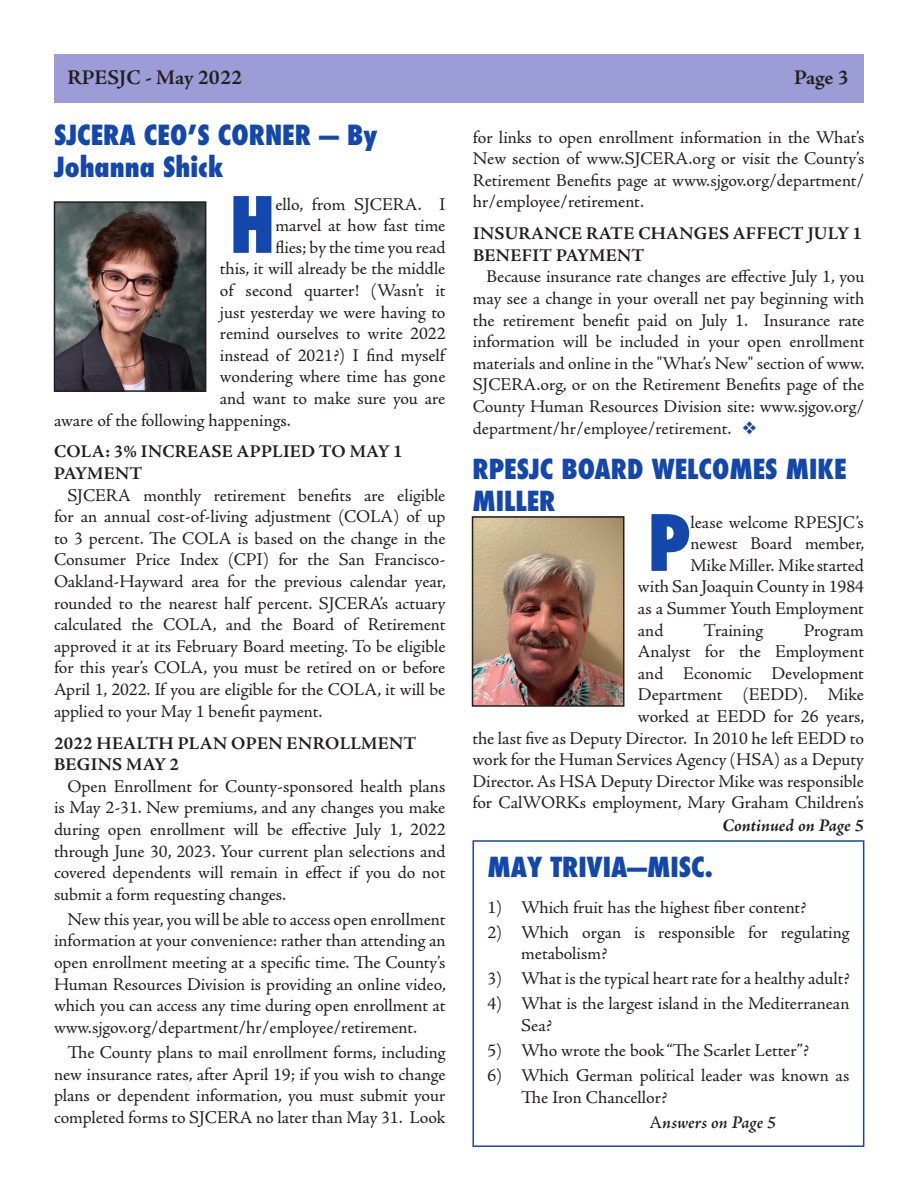
<style>
.page{position:relative;width:918px;height:1188px;background:#fff}
.page>*{position:absolute;margin:0;border:0;box-sizing:border-box;transform-origin:0 0}
.Body{font:800 condensed 75.3px "Futura";color:#1447ac}
.t1{font:800 condensed 27px/32.4px "Futura";color:#1447ac}
.t2{font:800 condensed 26.85px/32.2px "Futura";color:#1447ac}
.t3{font:700 21px "Adobe Jenson Pro";color:#231f20}
.Body-2{font:18px/21.6px "Adobe Jenson Pro";letter-spacing:-.005em;color:#231f20;text-align:justify}
.Bullet{font:18px/21.6px "Adobe Jenson Pro";letter-spacing:-.005em;color:#231f20}
.Subhead{font:700 18px/21.6px "Adobe Jenson Pro";letter-spacing:.015em;color:#231f20}
.Jump_line{font:italic 700 18px "Adobe Jenson Pro";letter-spacing:-.005em;color:#231f20}
.Bullet-2{font:italic 600 18px "Adobe Jenson Pro";letter-spacing:-.005em;color:#231f20}
.s1{font-size:26.85px}
.s2{color:#1447ac}
.s3{font-weight:400;font-style:normal}
</style>
<div class="page">
<div style="left:54px;top:54px;width:810px;height:48px;background:#9c9dd6"></div>
<div style="left:472px;top:840px;width:392px;height:307px;border:2px solid #1447ac"></div>
<img style="left:57px;top:204px;width:146px;height:185px">
<div style="left:54px;top:201px;width:152px;height:191px;border:2px solid #231f20"></div>
<img style="left:475px;top:519px;width:146px;height:185px">
<div style="left:472px;top:516px;width:152px;height:191px;border:2px solid #231f20"></div>
<p class="t3" style="left:68px;top:66px;width:176px">RPESJC - May 2022</p>
<p class="t3" style="left:794px;top:66px;width:56px">Page 3</p>
<p class="t1" style="left:54px;top:119px;width:325px">SJCERA CEO’S CORNER <span class="s1">—</span> By<br>Johanna Shick</p>
<p class="Body" style="left:229px;top:174px;width:47px">H</p>
<p class="Body-2" style="left:275px;top:194px;width:172px">ello, from SJCERA. I</p>
<p class="Body-2" style="left:275px;top:215px;width:172px">marvel at how fast time</p>
<p class="Body-2" style="left:275px;top:237px;width:172px">flies; by the time you read</p>
<p class="Body-2" style="left:220px;top:258px;width:227px">this, it will already be the middle</p>
<p class="Body-2" style="left:220px;top:280px;width:227px">of second quarter! (Wasn’t it</p>
<p class="Body-2" style="left:220px;top:302px;width:227px">just yesterday we were having to</p>
<p class="Body-2" style="left:220px;top:323px;width:227px">remind ourselves to write 2022</p>
<p class="Body-2" style="left:220px;top:345px;width:227px">instead of 2021?) I find myself</p>
<p class="Body-2" style="left:220px;top:366px;width:227px">wondering where time has gone</p>
<p class="Body-2" style="left:220px;top:388px;width:227px">and want to make sure you are</p>
<p class="Body-2" style="left:54px;top:410px;width:238px">aware of the following happenings.</p>
<p class="Subhead" style="left:54px;top:441px;width:350px">COLA: 3% INCREASE APPLIED TO MAY 1<br>PAYMENT</p>
<p class="Body-2" style="left:54px;top:485px;width:394px;text-indent:14px">SJCERA monthly retirement benefits are eligible for an annual cost-of-living adjustment (COLA) of up to 3 percent. The COLA is based on the change in the Consumer Price Index (CPI) for the San Francisco-Oakland-Hayward area for the previous calendar year, rounded to the nearest half percent. SJCERA’s actuary calculated the COLA, and the Board of Retirement approved it at its February Board meeting. To be eligible for this year’s COLA, you must be retired on or before April 1, 2022. If you are eligible for the COLA, it will be applied to your May 1 benefit payment.</p>
<p class="Subhead" style="left:54px;top:732px;width:364px">2022 HEALTH PLAN OPEN ENROLLMENT<br>BEGINS MAY 2</p>
<p class="Body-2" style="left:54px;top:776px;width:393px;text-indent:14px">Open Enrollment for County-sponsored health plans is May 2-31. New premiums, and any changes you make during open enrollment will be effective July 1, 2022 through June 30, 2023. Your current plan selections and covered dependents will remain in effect if you do not submit a form requesting changes.</p>
<p class="Body-2" style="left:54px;top:909px;width:394px;text-indent:14px">New this year, you will be able to access open enrollment information at your convenience: rather than attending an open enrollment meeting at a specific time. The County’s Human Resources Division is providing an online video, which you can access any time during open enrollment at www.sjgov.org/department/hr/employee/retirement.</p>
<p class="Body-2" style="left:54px;top:1042px;width:393px;text-indent:14px">The County plans to mail enrollment forms, including new insurance rates, after April 19; if you wish to change plans or dependent information, you must submit your completed forms to SJCERA no later than May 31. Look</p>
<p class="Body-2" style="left:473px;top:127px;width:393px">for links to open enrollment information in the What’s New section of www.SJCERA.org or visit the County’s Retirement Benefits page at www.sjgov.org/department/ hr/employee/retirement.</p>
<p class="Subhead" style="left:473px;top:223px;width:390px">INSURANCE RATE CHANGES AFFECT JULY 1<br>BENEFIT PAYMENT</p>
<p class="Body-2" style="left:473px;top:266px;width:393px;text-indent:14px">Because insurance rate changes are effective July 1, you may see a change in your overall net pay beginning with the retirement benefit paid on July 1. Insurance rate information will be included in your open enrollment materials and online in the "What’s New" section of www.<br>SJCERA.org, or on the Retirement Benefits page of the County Human Resources Division site: www.sjgov.org/ department/hr/employee/retirement. <span class="s2">❖</span></p>
<p class="t2" style="left:472px;top:453px;width:376px">RPESJC BOARD WELCOMES MIKE<br>MILLER</p>
<p class="Body" style="left:648px;top:492px;width:44px">P</p>
<p class="Body-2" style="left:691px;top:512px;width:175px">lease welcome RPESJC’s</p>
<p class="Body-2" style="left:691px;top:533px;width:176px">newest Board member,</p>
<p class="Body-2" style="left:691px;top:555px;width:175px">Mike Miller. Mike started</p>
<p class="Body-2" style="left:638px;top:576px;width:228px">with San Joaquin County in 1984</p>
<p class="Body-2" style="left:638px;top:598px;width:227px">as a Summer Youth Employment</p>
<p class="Body-2" style="left:638px;top:620px;width:27px">and</p>
<p class="Body-2" style="left:704px;top:620px;width:61px">Training</p>
<p class="Body-2" style="left:472px;top:620px;width:394px;text-align:right">Program<br>Analyst for the Employment<br>and Economic Development<br>Department (EEDD). Mike<br>worked at EEDD for 26 years,<br>the last five as Deputy Director. In 2010 he left EEDD to work for the Human Services Agency (HSA) as a Deputy Director. As HSA Deputy Director Mike was responsible for CalWORKs employment, Mary Graham Children’s</p>
<p class="Jump_line" style="left:723px;top:816px;width:143px">Continued on Page 5</p>
<p class="t2" style="left:488px;top:852px;width:227px">MAY TRIVIA—MISC.</p>
<p class="Bullet" style="left:488px;top:896px;width:320px">1) Which fruit has the highest fiber content?</p>
<p class="Bullet" style="left:521px;top:922px;width:330px;text-indent:-34px">2) Which organ is responsible for regulating metabolism?</p>
<p class="Bullet" style="left:488px;top:968px;width:363px">3) What is the typical heart rate for a healthy adult?</p>
<p class="Bullet" style="left:521px;top:993px;width:330px;text-indent:-34px">4) What is the largest island in the Mediterranean<br>Sea?</p>
<p class="Bullet" style="left:488px;top:1040px;width:323px">5) Who wrote the book “The Scarlet Letter”?</p>
<p class="Bullet" style="left:521px;top:1065px;width:330px;text-indent:-34px">6) Which German political leader was known as<br>The Iron Chancellor?</p>
<p class="Bullet-2" style="left:650px;top:1112px;width:128px"><span class="s3">A</span>nswers on Page 5</p>
</div>
